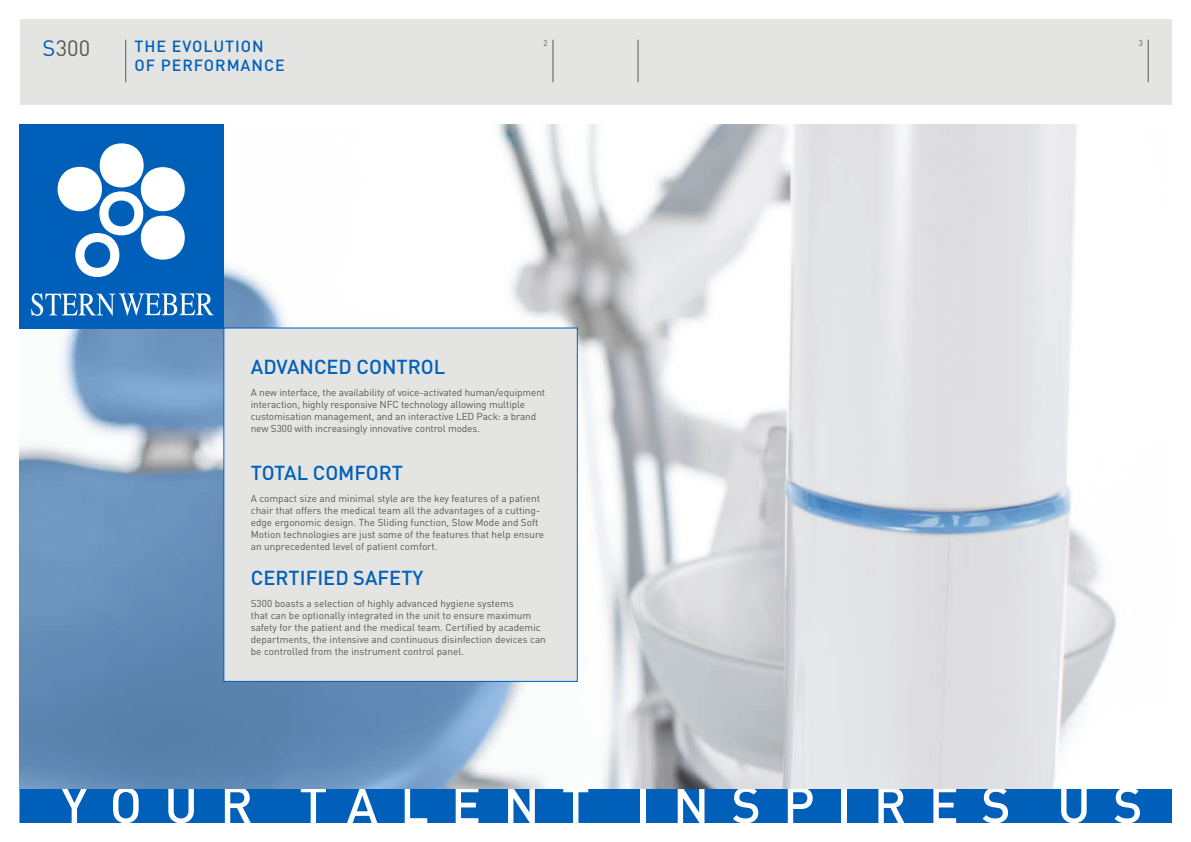
<style>
.page{position:relative;width:1191px;height:842px;background:#fff}
.page>*{position:absolute;margin:0;border:0;box-sizing:border-box;transform-origin:0 0}
.t1{font:500 50px "DIN Pro";letter-spacing:.445em;color:#fff}
.t2{font:22px "DIN Pro";color:#575756}
.t3{font:500 20px "DIN Pro";color:#005fb9}
.t4{font:500 16px/19.2px "DIN Pro";letter-spacing:.06em;color:#005fb9}
.t5{font:10px/12px "DIN Pro";color:#575756}
.t6{font:8px "DIN Pro";color:#575756}
.s1{color:#005fb9}
</style>
<div class="page">
<div style="left:20px;top:20px;width:1151px;height:85px;background:#e4e4e3"></div>
<hr style="left:125px;top:40px;width:1px;height:42px;background:#575756">
<hr style="left:553px;top:40px;width:1px;height:42px;background:#575756">
<hr style="left:1148px;top:40px;width:1px;height:42px;background:#575756">
<hr style="left:638px;top:40px;width:1px;height:42px;background:#575756">
<img style="left:20px;top:125px;width:1097px;height:664px">
<div style="left:20px;top:125px;width:204px;height:204px;background:#005fb9"></div>
<svg style="left:31px;top:293px;width:182px;height:23px"></svg>
<svg style="left:57px;top:143px;width:128px;height:134px"></svg>
<div style="left:223px;top:327px;width:355px;height:355px;background:#e4e4e3;border:1px solid #005fb9"></div>
<div style="left:20px;top:789px;width:1151px;height:33px;background:#005fb9"></div>
<h2 class="t2" style="left:43px;top:33px;width:49px"><span class="s1">S</span>300</h2>
<p class="t6" style="left:543px;top:37px;width:6px">2</p>
<p class="t6" style="left:1138px;top:37px;width:6px">3</p>
<h3 class="t4" style="left:135px;top:36px;width:152px">THE EVOLUTION<br>OF PERFORMANCE</h3>
<h3 class="t3" style="left:251px;top:354px;width:196px">ADVANCED CONTROL</h3>
<p class="t5" style="left:251px;top:386px;width:296px">A new interface, the availability of voice-activated human/equipment interaction, highly responsive NFC technology allowing multiple customisation management, and an interactive LED Pack: a brand new S300 with increasingly innovative control modes.</p>
<h3 class="t3" style="left:251px;top:459px;width:154px">TOTAL COMFORT</h3>
<p class="t5" style="left:251px;top:492px;width:295px">A compact size and minimal style are the key features of a patient chair that offers the medical team all the advantages of a cutting&shy;edge ergonomic design. The Sliding function, Slow Mode and Soft Motion technologies are just some of the features that help ensure an unprecedented level of patient comfort.</p>
<h3 class="t3" style="left:251px;top:564px;width:174px">CERTIFIED SAFETY</h3>
<p class="t5" style="left:251px;top:597px;width:297px">S300 boasts a selection of highly advanced hygiene systems<br>that can be optionally integrated in the unit to ensure maximum safety for the patient and the medical team. Certified by academic departments, the intensive and continuous disinfection devices can be controlled from the instrument control panel.</p>
<h1 class="t1" style="left:61px;top:771px;width:1083px">YOUR TALENT INSPIRES US</h1>
</div>
